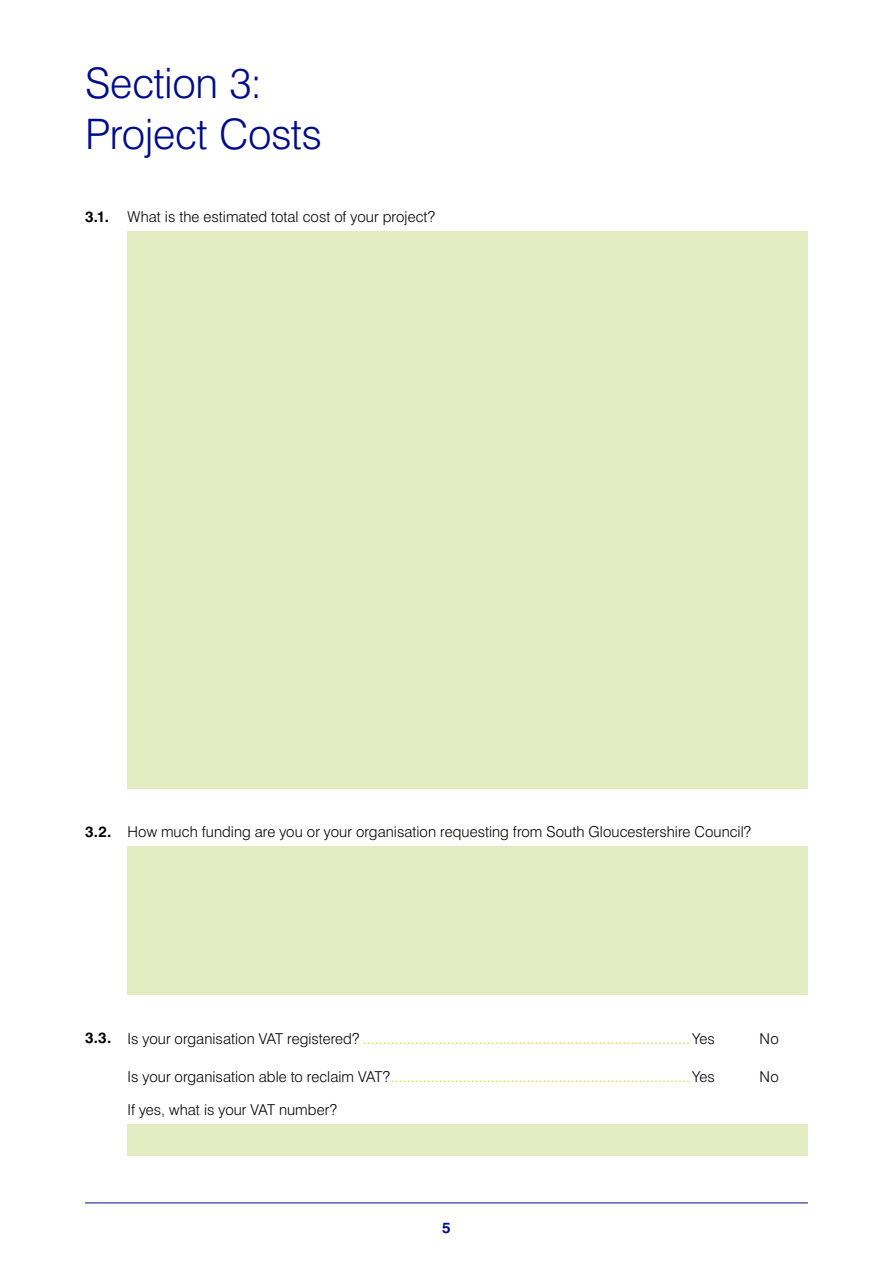
<style>
.page{position:relative;width:893px;height:1263px;background:#fff}
.page>*{position:absolute;margin:0;border:0;box-sizing:border-box;transform-origin:0 0}
.t1{font:300 42px/51px "Swiss 721 BT";letter-spacing:-.01em;color:#000c8c}
.t2{font:300 15px "Swiss 721 BT";color:#c0d400}
.t3{font:300 15px "Swiss 721 BT";letter-spacing:.005em;color:#000}
.t4{font:700 15px "Swiss 721 BT";color:#000c8c}
.s1{font-weight:700}
.s2{font-weight:700;color:#000}
.s3{color:#000}
</style>
<div class="page">
<hr style="left:85px;top:1203px;width:723px;height:1px;background:#000c8c">
<div style="left:128px;top:231px;width:680px;height:557px;background:#e3ecc1"></div>
<div style="left:128px;top:846px;width:680px;height:149px;background:#e3ecc1"></div>
<div style="left:128px;top:1124px;width:680px;height:32px;background:#e3ecc1"></div>
<h1 class="t1" style="left:85px;top:57px;width:239px">Section 3:<br>Project Costs</h1>
<p class="t3" style="left:85px;top:208px;width:352px"><span class="s1">3.1.</span> What is the estimated total cost of your project?</p>
<p class="t3" style="left:85px;top:822px;width:668px"><span class="s1">3.2.</span> How much funding are you or your organisation requesting from South Gloucestershire Council?</p>
<p class="t2" style="left:85px;top:1029px;width:631px"><span class="s2">3.3.</span> <span class="s3">Is your organisation VAT registered?</span> ..................................................................................<span class="s3">Yes</span></p>
<p class="t3" style="left:760px;top:1029px;width:21px">No</p>
<p class="t2" style="left:128px;top:1067px;width:589px"><span class="s3">Is your organisation able to reclaim VAT?</span>...........................................................................<span class="s3">Yes</span></p>
<p class="t3" style="left:760px;top:1067px;width:21px">No</p>
<p class="t3" style="left:128px;top:1101px;width:211px">If yes, what is your VAT number?</p>
<p class="t4" style="left:442px;top:1218px;width:10px">5</p>
</div>
